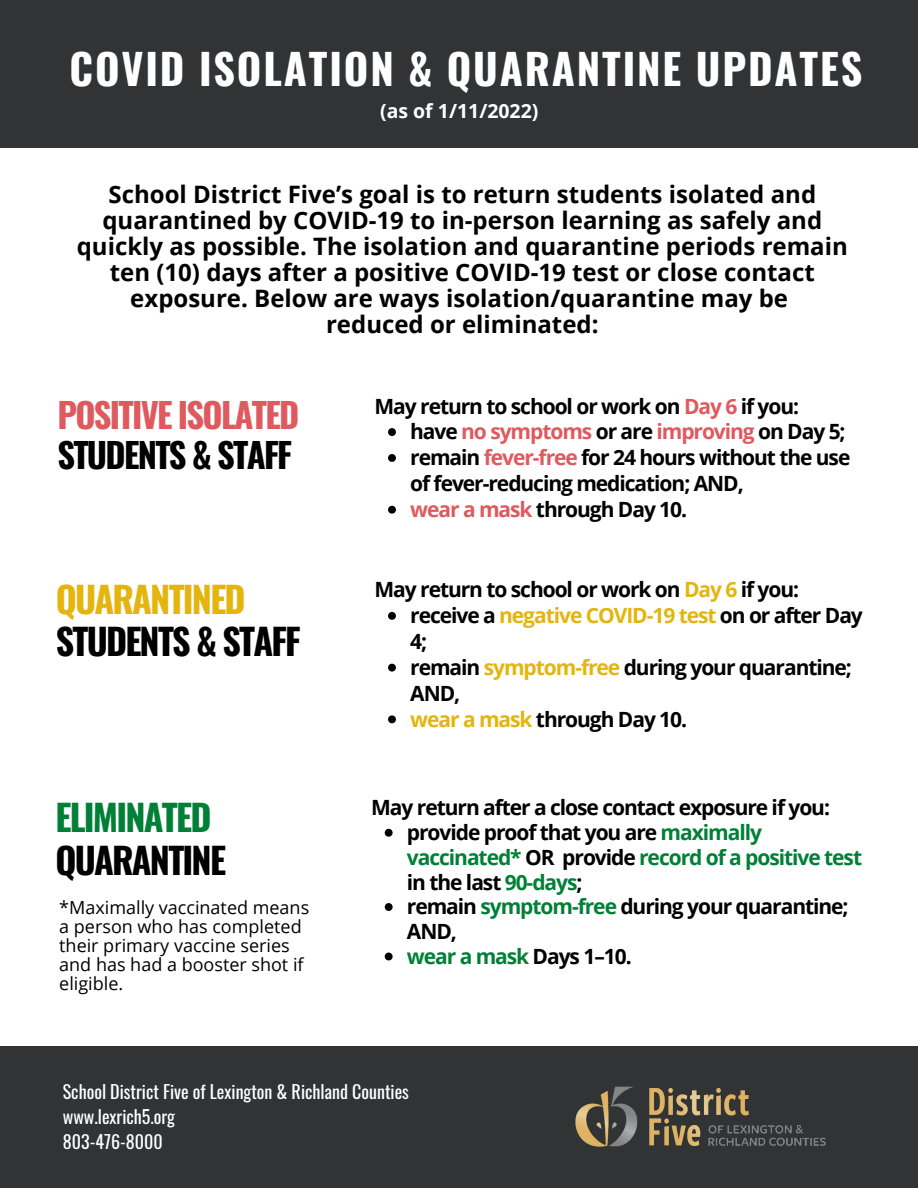
<style>
.page{position:relative;width:918px;height:1188px;background:#fff}
.page>*{position:absolute;margin:0;border:0;box-sizing:border-box;transform-origin:0 0}
.t1{font:700 42px "Oswald";letter-spacing:.045em;color:#fff}
.t2{font:700 36px "Oswald";letter-spacing:-.05em;color:#000}
.t3{font:700 36px "Oswald";letter-spacing:-.05em;color:#e4b50f}
.t4{font:700 36px "Oswald";letter-spacing:-.05em;color:#008037}
.t5{font:700 34.5px "Oswald";letter-spacing:-.05em;color:#df5a5e}
.t6{font:700 34.5px "Oswald";letter-spacing:-.05em;color:#000}
.t7{font:700 24px/25.8px "Open Sans";color:#000;text-align:center}
.t8{font:700 21px/25.8px "Open Sans";letter-spacing:-.05em;color:#000}
.t9{font:700 21px/24.8px "Open Sans";letter-spacing:-.05em;color:#008037}
.t10{font:700 21px "Open Sans";letter-spacing:-.05em;color:#df5a5e}
.t11{font:700 19.5px "Open Sans";color:#fff}
.t12{font:18px/19.2px "Open Sans";color:#000}
.t13{font:18px "Oswald";color:#fff}
.s1{color:#df5a5e}
.s2{color:#000}
.s3{color:#e4b50f}
.s4{color:#008037}
</style>
<div class="page">
<div style="left:0;top:0;width:918px;height:147px;background:#323335"></div>
<div style="left:0;top:1047px;width:918px;height:141px;background:#323335"></div>
<img style="left:575px;top:1086px;width:251px;height:61px">
<svg style="left:388px;top:612px;width:8px;height:8px"></svg>
<svg style="left:388px;top:664px;width:8px;height:8px"></svg>
<svg style="left:388px;top:715px;width:8px;height:8px"></svg>
<svg style="left:388px;top:428px;width:8px;height:8px"></svg>
<svg style="left:388px;top:454px;width:8px;height:8px"></svg>
<svg style="left:388px;top:506px;width:8px;height:8px"></svg>
<svg style="left:385px;top:829px;width:8px;height:8px"></svg>
<svg style="left:385px;top:903px;width:8px;height:8px"></svg>
<svg style="left:385px;top:953px;width:8px;height:7px"></svg>
<p class="t1" style="left:70px;top:35px;width:794px">COVID ISOLATION &amp; QUARANTINE UPDATES</p>
<p class="t11" style="left:380px;top:97px;width:160px">(as of 1/11/2022)</p>
<p class="t7" style="left:77px;top:181px;width:773px">School District Five’s goal is to return students isolated and quarantined by COVID-19 to in-person learning as safely and quickly as possible. The isolation and quarantine periods remain ten (10) days after a positive COVID-19 test or close contact exposure. Below are ways isolation/quarantine may be</p>
<p class="t7" style="left:326px;top:311px;width:274px">reduced or eliminated:</p>
<p class="t5" style="left:57px;top:388px;width:244px">POSITIVE ISOLATED</p>
<p class="t6" style="left:57px;top:428px;width:236px">STUDENTS &amp; STAFF</p>
<p class="t3" style="left:56px;top:571px;width:191px">QUARANTINED</p>
<p class="t2" style="left:56px;top:613px;width:247px">STUDENTS &amp; STAFF</p>
<p class="t4" style="left:55px;top:789px;width:158px">ELIMINATED</p>
<p class="t2" style="left:55px;top:832px;width:172px">QUARANTINE</p>
<p class="t12" style="left:59px;top:897px;width:251px">*Maximally vaccinated means a person who has completed their primary vaccine series and has had a booster shot if eligible.</p>
<p class="t8" style="left:375px;top:392px;width:426px">May return to school or work on <span class="s1">Day 6</span> if you:</p>
<p class="t10" style="left:410px;top:417px;width:437px"><span class="s2">have</span> no symptoms <span class="s2">or are</span> improving <span class="s2">on Day 5;</span></p>
<p class="t8" style="left:410px;top:444px;width:442px">remain <span class="s1">fever-free</span> for 24 hours without the use of fever-reducing medication; AND,</p>
<p class="t8" style="left:410px;top:496px;width:278px"><span class="s1">wear a mask</span> through Day 10.</p>
<p class="t8" style="left:375px;top:576px;width:426px">May return to school or work on <span class="s3">Day 6</span> if you:</p>
<p class="t8" style="left:410px;top:602px;width:454px">receive a <span class="s3">negative COVID-19 test</span> on or after Day<br>4;</p>
<p class="t8" style="left:410px;top:654px;width:443px">remain <span class="s3">symptom-free</span> during your quarantine;<br>AND,</p>
<p class="t8" style="left:410px;top:706px;width:278px"><span class="s3">wear a mask</span> through Day 10.</p>
<p class="t8" style="left:371px;top:794px;width:460px">May return after a close contact exposure if you:</p>
<p class="t9" style="left:407px;top:820px;width:457px"><span class="s2">provide proof that you are</span> maximally vaccinated* <span class="s2">OR provide</span> record of a positive test <span class="s2">in the last</span> 90-days<span class="s2">;</span></p>
<p class="t8" style="left:407px;top:894px;width:443px;line-height:24.8px">remain <span class="s4">symptom-free</span> during your quarantine;<br>AND,</p>
<p class="t9" style="left:407px;top:943px;width:226px">wear a mask <span class="s2">Days 1–10.</span></p>
<p class="t13" style="left:63px;top:1078px;width:348px">School District Five of Lexington &amp; Richland Counties</p>
<p class="t13" style="left:63px;top:1103px;width:114px">www.lexrich5.org</p>
<p class="t13" style="left:63px;top:1128px;width:102px">803-476-8000</p>
</div>
